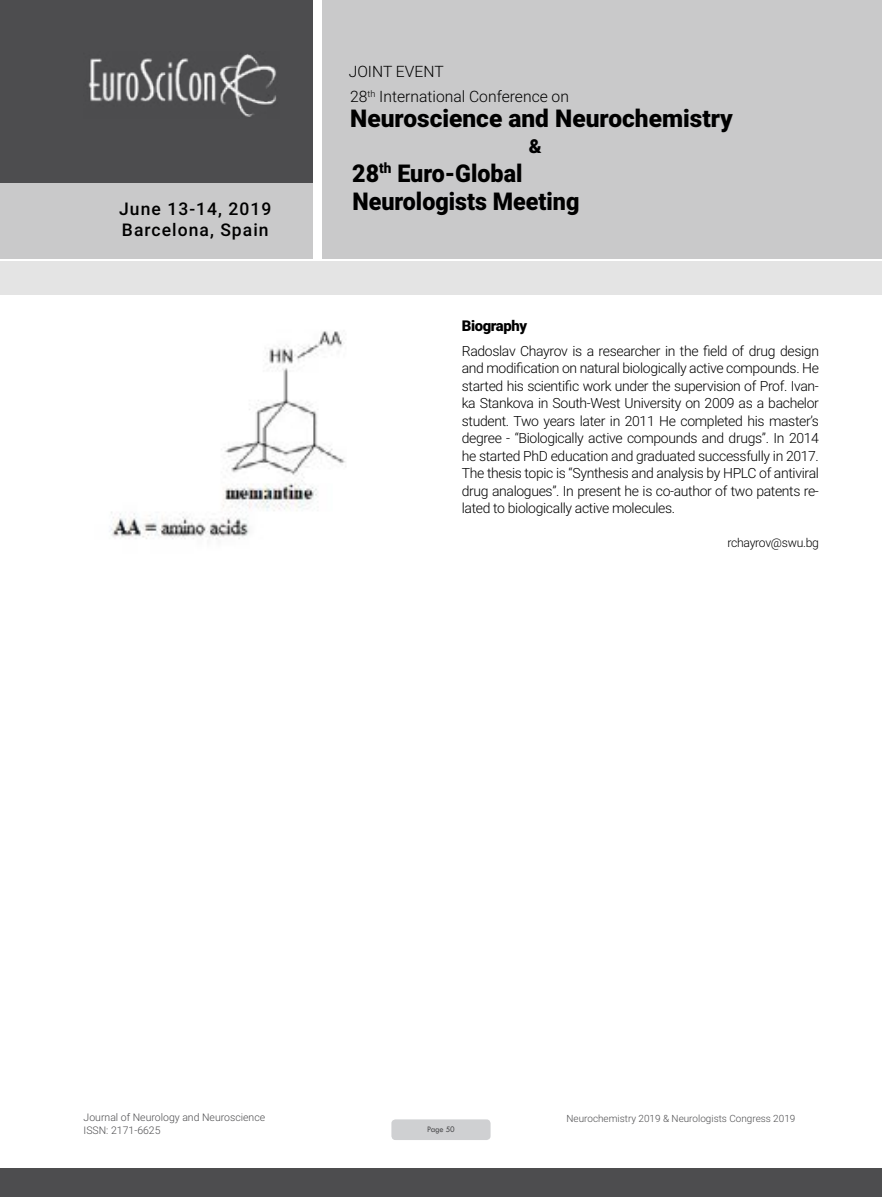
<style>
.page{position:relative;width:882px;height:1197px;background:#fff}
.page>*{position:absolute;margin:0;border:0;box-sizing:border-box;transform-origin:0 0}
.t1{font:900 24.5px/28.7px "Roboto";color:#000;scale:.95 1}
.t2{font:900 24.5px "Roboto";color:#000}
.t3{font:900 19.25px "Roboto";color:#000}
.t4{font:500 17.5px/21px "Roboto";letter-spacing:.06em;color:#000}
.t5{font:300 15.75px/25.2px "Roboto";color:#000}
.t6{font:900 14.88px "Roboto";letter-spacing:-.025em;color:#000}
.t7{font:300 14px/17.5px "Roboto";letter-spacing:-.025em;color:#000;text-align:justify}
.t8{font:300 12.25px "Roboto";letter-spacing:-.025em;color:#000}
.t9{font:300 10.5px "Roboto";color:#4d4d4f}
.t10{font:300 9.97px "Roboto";color:#4d4d4f}
.t11{font:8.75px "Tw Cen";letter-spacing:-.02em;color:#4d4d4f;scale:.95 1}
</style>
<div class="page">
<div style="left:0;top:0;width:313px;height:183px;background:#4d4d4f"></div>
<div style="left:1px;top:183px;width:312px;height:76px;background:#c9c9ca"></div>
<div style="left:323px;top:0;width:559px;height:259px;background:#c9c9ca"></div>
<img style="left:88px;top:54px;width:188px;height:63px">
<div style="left:0;top:1169px;width:882px;height:28px;background:#4d4d4f"></div>
<div style="left:1px;top:261px;width:881px;height:33px;background:#e4e4e4"></div>
<div style="left:391px;top:1119px;width:100px;height:21px;background:#cfd0d2;border-radius:4px"></div>
<img style="left:109px;top:331px;width:237px;height:208px">
<p class="t4" style="left:119px;top:198px;width:154px">June 13-14, 2019<br>Barcelona, Spain</p>
<p class="t5" style="left:349px;top:58px;width:222px">JOINT EVENT<br>28<sup>th</sup> International Conference on</p>
<h1 class="t2" style="left:350px;top:101px;width:384px">Neuroscience and Neurochemistry</h1>
<h1 class="t1" style="left:352px;top:158px;width:241px">28<sup>th</sup> Euro-Global<br>Neurologists Meeting</h1>
<h2 class="t3" style="left:529px;top:133px;width:14px">&amp;</h2>
<p class="t6" style="left:462px;top:315px;width:67px">Biography</p>
<p class="t7" style="left:462px;top:342px;width:359px">Radoslav Chayrov is a researcher in the field of drug design and modification on natural biologically active compounds. He started his scientific work under the supervision of Prof. Ivan&shy;ka Stankova in South-West University on 2009 as a bachelor student. Two years later in 2011 He completed his master’s degree - “Biologically active compounds and drugs”. In 2014 he started PhD education and graduated successfully in 2017.<br>The thesis topic is “Synthesis and analysis by HPLC of antiviral drug analogues”. In present he is co-author of two patents re&shy;lated to biologically active molecules.</p>
<p class="t8" style="left:727px;top:534px;width:93px">rchayrov@swu.bg</p>
<p class="t9" style="left:84px;top:1110px;width:183px">Journal of Neurology and Neuroscience</p>
<p class="t10" style="left:567px;top:1111px;width:230px">Neurochemistry 2019 &amp; Neurologists Congress 2019</p>
<p class="t9" style="left:84px;top:1123px;width:78px">ISSN: 2171-6625</p>
<p class="t11" style="left:427px;top:1124px;width:31px">Page 50</p>
</div>
